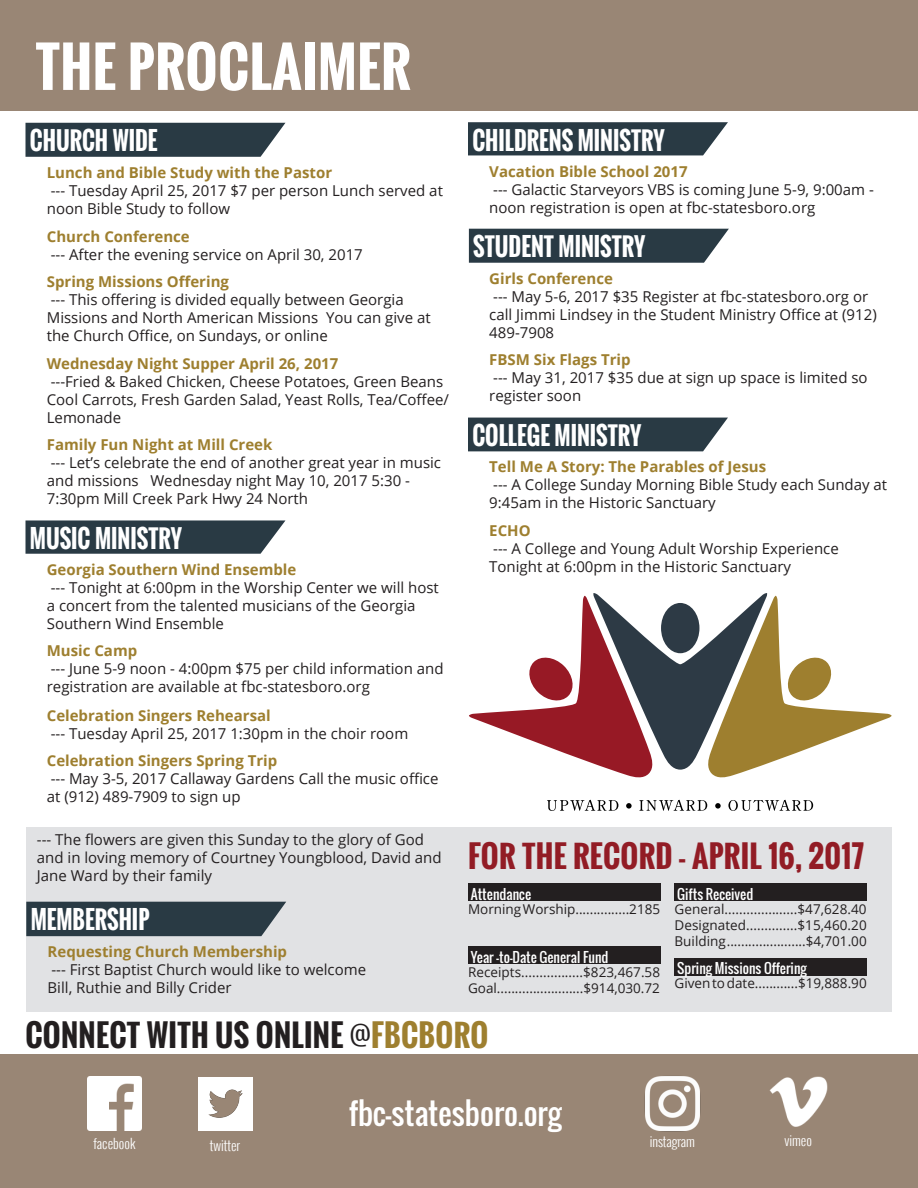
<style>
.page{position:relative;width:918px;height:1188px;background:#fff}
.page>*{position:absolute;margin:0;border:0;box-sizing:border-box;transform-origin:0 0}
.t1{font:700 54px "Oswald";letter-spacing:.01em;color:#fff}
.t2{font:700 30px "Oswald";letter-spacing:.01em;color:#231f20}
.t3{font:700 30px "Oswald";letter-spacing:.01em;color:#921c25}
.t4{font:30px "Oswald";color:#fff}
.t5{font:700 24.75px "Oswald";color:#fff;scale:.91 1}
.t6{font:15px/18px "Open Sans";color:#231f20}
.t7{font:700 15px "Open Sans";color:#9e7f2f}
.t8{font:13.5px "Open Sans";color:#231f20}
.t9{font:13.5px "Oswald";color:#fff}
.t10{font:300 13.5px "Oswald";color:#fff}
.s1{font-weight:300}
.s2{color:#9e7f2f}
</style>
<div class="page">
<div style="left:1px;top:1px;width:916px;height:109px;background:#998675"></div>
<div style="left:26px;top:827px;width:866px;height:185px;background:#e1e2e4"></div>
<div style="left:468px;top:947px;width:192px;height:17px;background:#231f20"></div>
<div style="left:675px;top:958px;width:192px;height:17px;background:#231f20"></div>
<div style="left:468px;top:884px;width:192px;height:17px;background:#231f20"></div>
<div style="left:675px;top:884px;width:192px;height:17px;background:#231f20"></div>
<div style="left:0;top:1055px;width:918px;height:133px;background:#998675"></div>
<img style="left:88px;top:1077px;width:54px;height:54px">
<img style="left:198px;top:1077px;width:54px;height:54px">
<img style="left:644px;top:1076px;width:57px;height:56px">
<img style="left:769px;top:1076px;width:59px;height:51px">
<svg style="left:26px;top:123px;width:259px;height:34px;background:#34444d"></svg>
<svg style="left:469px;top:229px;width:260px;height:34px;background:#34444e"></svg>
<div style="left:468px;top:418px;width:260px;height:33px;background:#293a44"></div>
<svg style="left:468px;top:122px;width:260px;height:33px;background:#34444d"></svg>
<div style="left:26px;top:902px;width:260px;height:34px;background:#293a44"></div>
<svg style="left:26px;top:520px;width:259px;height:34px;background:#374750"></svg>
<svg style="left:469px;top:593px;width:423px;height:185px"></svg>
<img style="left:585px;top:800px;width:228px;height:11px">
<svg style="left:715px;top:803px;width:6px;height:6px"></svg>
<svg style="left:626px;top:803px;width:6px;height:6px"></svg>
<p class="t1" style="left:36px;top:26px;width:376px">THE PROCLAIMER</p>
<p class="t5" style="left:30px;top:122px;width:142px">CHURCH WIDE</p>
<p class="t7" style="left:47px;top:162px;width:287px">Lunch and Bible Study with the Pastor</p>
<p class="t6" style="left:47px;top:181px;width:398px">--- Tuesday April 25, 2017 $7 per person Lunch served at noon Bible Study to follow</p>
<p class="t7" style="left:47px;top:226px;width:145px">Church Conference</p>
<p class="t6" style="left:51px;top:246px;width:314px">--- After the evening service on April 30, 2017</p>
<p class="t7" style="left:47px;top:271px;width:184px">Spring Missions Offering</p>
<p class="t6" style="left:51px;top:290px;width:355px">--- This offering is divided equally between Georgia</p>
<p class="t6" style="left:47px;top:308px;width:385px">Missions and North American Missions You can give at the Church Office, on Sundays, or online</p>
<p class="t7" style="left:47px;top:353px;width:293px">Wednesday Night Supper April 26, 2017</p>
<p class="t6" style="left:51px;top:372px;width:394px">---Fried &amp; Baked Chicken, Cheese Potatoes, Green Beans</p>
<p class="t6" style="left:47px;top:390px;width:404px">Cool Carrots, Fresh Garden Salad, Yeast Rolls, Tea/Coffee/<br>Lemonade</p>
<p class="t7" style="left:47px;top:434px;width:227px">Family Fun Night at Mill Creek</p>
<p class="t6" style="left:47px;top:454px;width:396px">--- Let’s celebrate the end of another great year in music and missions Wednesday night May 10, 2017 5:30 -<br>7:30pm Mill Creek Park Hwy 24 North</p>
<p class="t5" style="left:30px;top:520px;width:169px">MUSIC MINISTRY</p>
<p class="t7" style="left:47px;top:559px;width:251px">Georgia Southern Wind Ensemble</p>
<p class="t6" style="left:47px;top:578px;width:394px">--- Tonight at 6:00pm in the Worship Center we will host a concert from the talented musicians of the Georgia<br>Southern Wind Ensemble</p>
<p class="t7" style="left:47px;top:640px;width:92px">Music Camp</p>
<p class="t6" style="left:47px;top:660px;width:398px">--- June 5-9 noon - 4:00pm $75 per child information and registration are available at fbc-statesboro.org</p>
<p class="t7" style="left:47px;top:704px;width:225px">Celebration Singers Rehearsal</p>
<p class="t6" style="left:51px;top:724px;width:359px">--- Tuesday April 25, 2017 1:30pm in the choir room</p>
<p class="t7" style="left:47px;top:750px;width:232px">Celebration Singers Spring Trip</p>
<p class="t6" style="left:47px;top:769px;width:393px">--- May 3-5, 2017 Callaway Gardens Call the music office at (912) 489-7909 to sign up</p>
<p class="t6" style="left:37px;top:830px;width:406px">--- The flowers are given this Sunday to the glory of God and in loving memory of Courtney Youngblood, David and<br>Jane Ward by their family</p>
<p class="t5" style="left:31px;top:901px;width:132px">MEMBERSHIP</p>
<p class="t7" style="left:48px;top:941px;width:241px">Requesting Church Membership</p>
<p class="t6" style="left:51px;top:960px;width:316px">--- First Baptist Church would like to welcome</p>
<p class="t6" style="left:48px;top:978px;width:186px">Bill, Ruthie and Billy Crider</p>
<p class="t5" style="left:472px;top:122px;width:213px">CHILDRENS MINISTRY</p>
<p class="t7" style="left:489px;top:161px;width:200px">Vacation Bible School 2017</p>
<p class="t6" style="left:489px;top:180px;width:386px">--- Galactic Starveyors VBS is coming June 5-9, 9:00am - noon registration is open at fbc-statesboro.org</p>
<p class="t5" style="left:473px;top:228px;width:191px">STUDENT MINISTRY</p>
<p class="t7" style="left:489px;top:268px;width:125px">Girls Conference</p>
<p class="t6" style="left:489px;top:287px;width:389px">--- May 5-6, 2017 $35 Register at fbc-statesboro.org or call Jimmi Lindsey in the Student Ministry Office at (912)<br>489-7908</p>
<p class="t7" style="left:489px;top:349px;width:143px">FBSM Six Flags Trip</p>
<p class="t6" style="left:489px;top:369px;width:380px">--- May 31, 2017 $35 due at sign up space is limited so register soon</p>
<p class="t5" style="left:472px;top:417px;width:187px">COLLEGE MINISTRY</p>
<p class="t7" style="left:489px;top:456px;width:278px">Tell Me A Story: The Parables of Jesus</p>
<p class="t6" style="left:489px;top:476px;width:399px">--- A College Sunday Morning Bible Study each Sunday at<br>9:45am in the Historic Sanctuary</p>
<p class="t7" style="left:489px;top:520px;width:43px">ECHO</p>
<p class="t6" style="left:493px;top:539px;width:347px">--- A College and Young Adult Worship Experience</p>
<p class="t6" style="left:489px;top:557px;width:303px">Tonight at 6:00pm in the Historic Sanctuary</p>
<p class="t3" style="left:468px;top:834px;width:397px">FOR THE RECORD - APRIL 16, 2017</p>
<p class="t9" style="left:471px;top:884px;width:62px">Attendance</p>
<p class="t9" style="left:677px;top:884px;width:77px">Gifts Received</p>
<p class="t8" style="left:468px;top:900px;width:194px">Morning Worship...............2185</p>
<p class="t8" style="left:675px;top:900px;width:194px">General....................$47,628.40</p>
<p class="t8" style="left:675px;top:916px;width:194px">Designated..............$15,460.20</p>
<p class="t8" style="left:675px;top:932px;width:194px">Building ......................$4,701.00</p>
<p class="t8" style="left:468px;top:962px;width:194px">Receipts.................$823,467.58</p>
<p class="t8" style="left:468px;top:979px;width:193px">Goal........................$914,030.72</p>
<p class="t9" style="left:471px;top:947px;width:139px">Year -to-Date General Fund</p>
<p class="t9" style="left:677px;top:958px;width:131px">Spring Missions Offering</p>
<p class="t8" style="left:675px;top:974px;width:194px">Given to date............$19,888.90</p>
<p class="t2" style="left:26px;top:1013px;width:464px">CONNECT WITH US ONLINE <span class="s1">@</span><span class="s2">FBCBORO</span></p>
<p class="t4" style="left:349px;top:1090px;width:214px">fbc-statesboro.org</p>
<p class="t10" style="left:94px;top:1133px;width:43px">facebook</p>
<p class="t10" style="left:210px;top:1135px;width:32px">twitter</p>
<p class="t10" style="left:650px;top:1132px;width:47px">instagram</p>
<p class="t10" style="left:785px;top:1131px;width:29px">vimeo</p>
</div>
